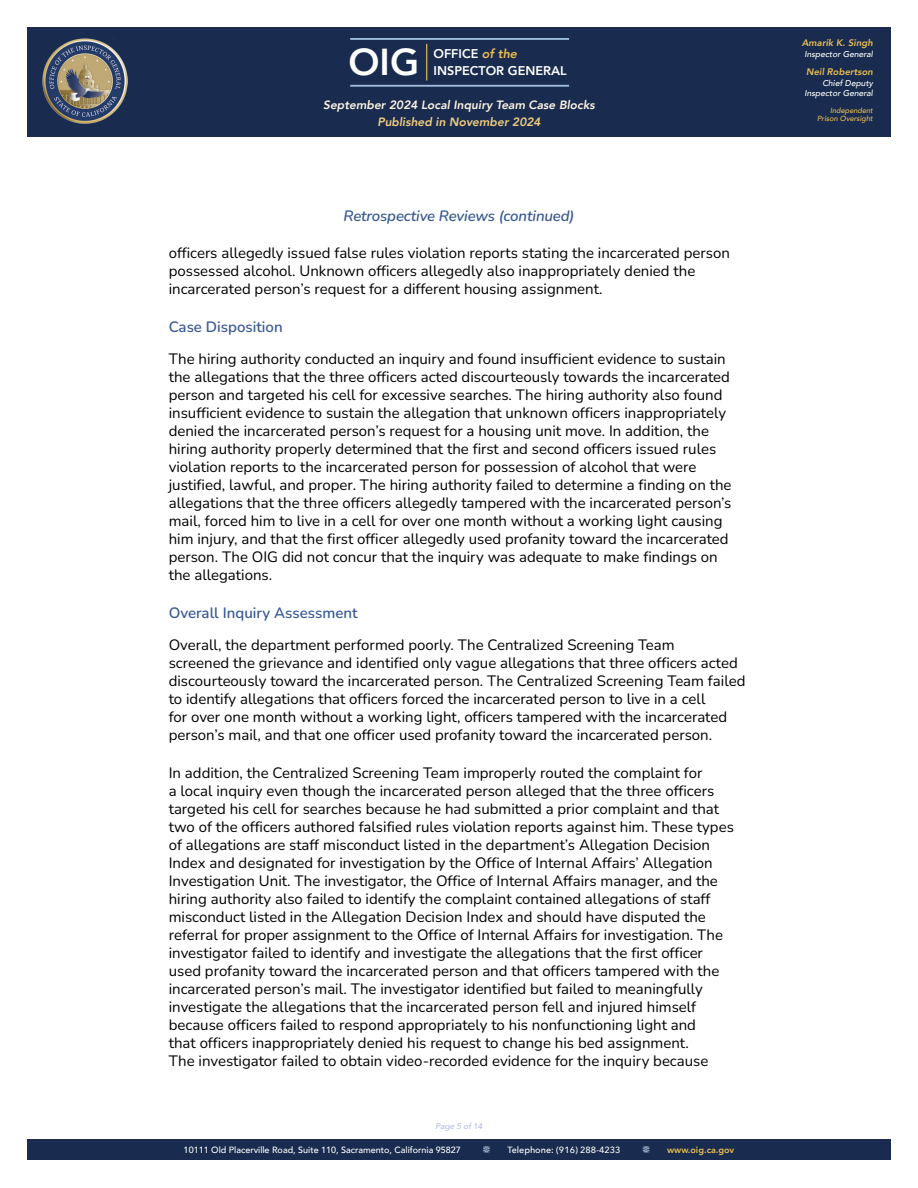
<style>
.page{position:relative;width:918px;height:1188px;background:#fff}
.page>*{position:absolute;margin:0;border:0;box-sizing:border-box;transform-origin:0 0}
.t1{font:800 37.35px "Avenir";color:#fff}
.t2{font:200 15px/18px "Nunito";color:#000}
.t3{font:200 15px "Nunito";color:#395a94}
.t4{font:italic 200 15px "Nunito";letter-spacing:-.01em;color:#395a94}
.t5{font:800 12.6px/16.8px "Avenir";color:#fff}
.t6{font:italic 800 12px "Avenir";color:#fdf4e4}
.t7{font:italic 800 12px "Avenir";color:#f0cc7e}
.t8{font:italic 800 9.45px "Avenir";color:#e8bc52}
.t9{font:500 9px "Avenir";color:#fff}
.t10{font:500 9px "Avenir Next";color:#fff}
.t11{font:800 9px "Avenir";color:#e9bc51}
.t12{font:italic 500 8.4px/10.2px "Avenir";color:#fff;text-align:right}
.t13{font:italic 8.25px "Avenir";color:#a5b6de}
.t14{font:italic 500 7.35px/8.9px "Avenir";color:#e8bc52;text-align:right}
.s1{font-style:italic;color:#e8bc52}
</style>
<div class="page">
<div style="left:27px;top:1140px;width:864px;height:20px;background:#192c4f"></div>
<div style="left:27px;top:27px;width:864px;height:109px;background:#192c4f"></div>
<hr style="left:426px;top:44px;width:1px;height:36px;background:#e4b952">
<hr style="left:350px;top:85px;width:219px;height:2px;background:#c2e1ff">
<hr style="left:350px;top:38px;width:219px;height:2px;background:#c0e0ff">
<img style="left:42px;top:39px;width:85px;height:85px">
<h1 class="t1" style="left:348px;top:33px;width:72px">OIG</h1>
<p class="t5" style="left:434px;top:45px;width:135px">OFFICE <span class="s1">of the<br></span>INSPECTOR GENERAL</p>
<p class="t6" style="left:323px;top:97px;width:273px">September 2024 Local Inquiry Team Case Blocks</p>
<p class="t7" style="left:377px;top:115px;width:165px">Published in November 2024</p>
<p class="t4" style="left:344px;top:205px;width:233px">Retrospective Reviews (continued)</p>
<p class="t2" style="left:169px;top:243px;width:563px">officers allegedly issued false rules violation reports stating the incarcerated person possessed alcohol. Unknown officers allegedly also inappropriately denied the incarcerated person’s request for a different housing assignment.</p>
<p class="t3" style="left:169px;top:317px;width:115px">Case Disposition</p>
<p class="t2" style="left:169px;top:349px;width:564px">The hiring authority conducted an inquiry and found insufficient evidence to sustain the allegations that the three officers acted discourteously towards the incarcerated person and targeted his cell for excessive searches. The hiring authority also found insufficient evidence to sustain the allegation that unknown officers inappropriately denied the incarcerated person’s request for a housing unit move. In addition, the hiring authority properly determined that the first and second officers issued rules violation reports to the incarcerated person for possession of alcohol that were justified, lawful, and proper. The hiring authority failed to determine a finding on the allegations that the three officers allegedly tampered with the incarcerated person’s mail, forced him to live in a cell for over one month without a working light causing him injury, and that the first officer allegedly used profanity toward the incarcerated person. The OIG did not concur that the inquiry was adequate to make findings on the allegations.</p>
<p class="t3" style="left:169px;top:603px;width:190px">Overall Inquiry Assessment</p>
<p class="t2" style="left:169px;top:635px;width:578px">Overall, the department performed poorly. The Centralized Screening Team<br>screened the grievance and identified only vague allegations that three officers acted discourteously toward the incarcerated person. The Centralized Screening Team failed to identify allegations that officers forced the incarcerated person to live in a cell<br>for over one month without a working light, officers tampered with the incarcerated person’s mail, and that one officer used profanity toward the incarcerated person.</p>
<p class="t2" style="left:169px;top:763px;width:567px">In addition, the Centralized Screening Team improperly routed the complaint for<br>a local inquiry even though the incarcerated person alleged that the three officers targeted his cell for searches because he had submitted a prior complaint and that two of the officers authored falsified rules violation reports against him. These types of allegations are staff misconduct listed in the department’s Allegation Decision Index and designated for investigation by the Office of Internal Affairs’ Allegation Investigation Unit. The investigator, the Office of Internal Affairs manager, and the hiring authority also failed to identify the complaint contained allegations of staff misconduct listed in the Allegation Decision Index and should have disputed the referral for proper assignment to the Office of Internal Affairs for investigation. The investigator failed to identify and investigate the allegations that the first officer used profanity toward the incarcerated person and that officers tampered with the incarcerated person’s mail. The investigator identified but failed to meaningfully investigate the allegations that the incarcerated person fell and injured himself because officers failed to respond appropriately to his nonfunctioning light and<br>that officers inappropriately denied his request to change his bed assignment.<br>The investigator failed to obtain video-recorded evidence for the inquiry because</p>
<p class="t13" style="left:436px;top:1121px;width:48px">Page 5 of 14</p>
<p class="t9" style="left:184px;top:1142px;width:279px">10111 Old Placerville Road, Suite 110, Sacramento, California 95827</p>
<p class="t10" style="left:507px;top:1142px;width:115px">Telephone: (916) 288-4233</p>
<p class="t11" style="left:667px;top:1142px;width:69px">www.oig.ca.gov</p>
<p class="t8" style="left:802px;top:37px;width:73px">Amarik K. Singh</p>
<p class="t12" style="left:805px;top:49px;width:70px">Inspector General</p>
<p class="t8" style="left:806px;top:66px;width:68px">Neil Robertson</p>
<p class="t12" style="left:805px;top:78px;width:70px">Chief Deputy<br>Inspector General</p>
<p class="t14" style="left:817px;top:106px;width:57px">Independent<br>Prison Oversight</p>
</div>
